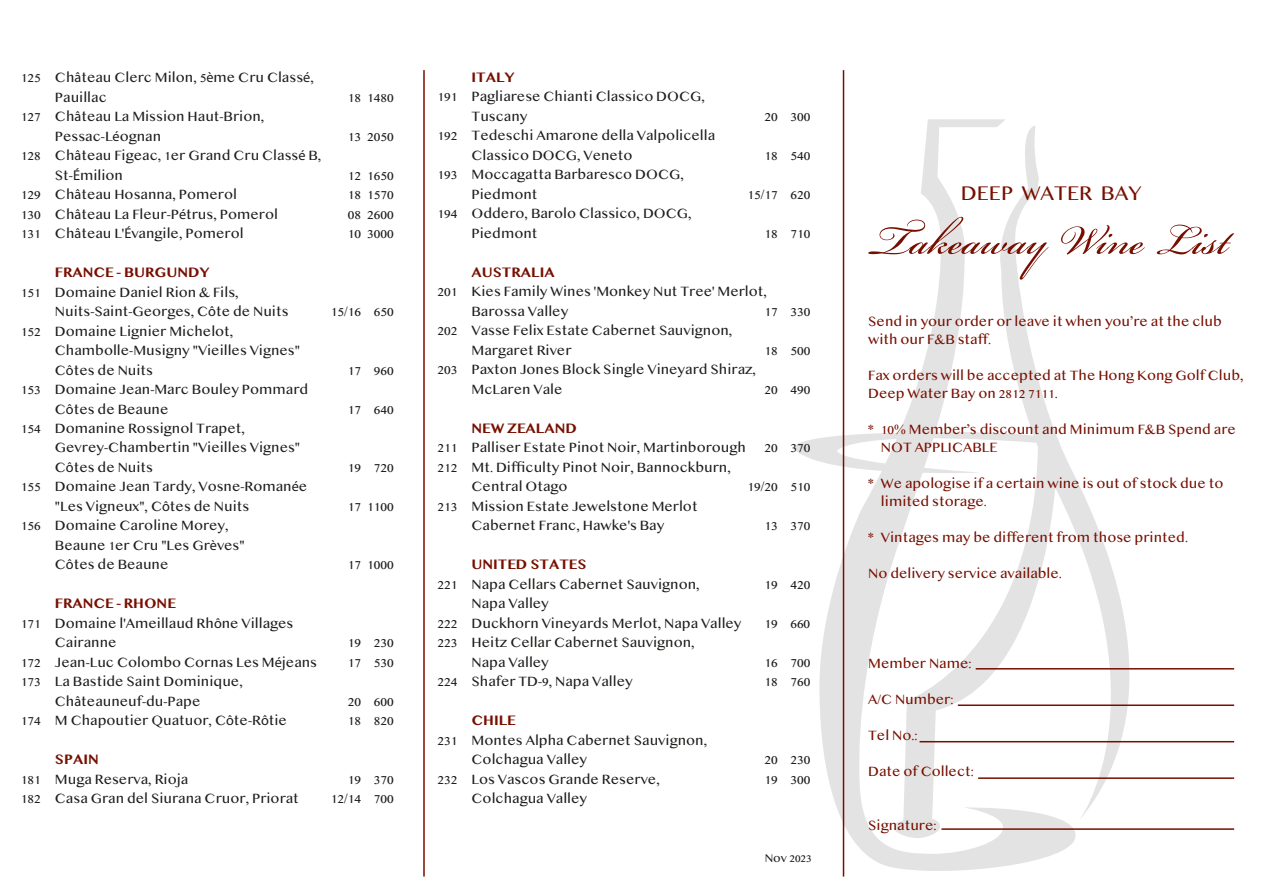
<style>
.page{position:relative;width:1263px;height:893px;background:#fff}
.page>*{position:absolute;margin:0;border:0;box-sizing:border-box;transform-origin:0 0}
.t1{font:64.5px "Bickham Script Pro";color:#770f00}
.t2{font:21px "Telugu MN";color:#770f00}
.t3{font:14.25px/19.5px "Telugu MN";color:#1d1d1b}
.t4{font:14.25px/18px "Telugu MN";color:#770f00}
.t5{font:700 14.25px "Telugu MN";color:#770f00}
.t6{font:12px "Telugu MN";color:#1d1d1b}
.s1{font-family:"Myriad Pro"}
</style>
<div class="page">
<svg style="left:842px;top:119px;width:233px;height:758px"></svg>
<svg style="left:992px;top:125px;width:181px;height:696px"></svg>
<svg style="left:794px;top:429px;width:264px;height:409px"></svg>
<hr style="left:976px;top:668px;width:258px;height:1px;background:#770f00">
<hr style="left:958px;top:704px;width:276px;height:2px;background:#770f00">
<hr style="left:919px;top:741px;width:315px;height:1px;background:#770f00">
<hr style="left:978px;top:777px;width:256px;height:2px;background:#770f00">
<hr style="left:941px;top:828px;width:293px;height:2px;background:#770f00">
<hr style="left:423px;top:70px;width:2px;height:806px;background:#770f00">
<hr style="left:843px;top:70px;width:1px;height:806px;background:#770f00">
<p class="t3" style="left:55px;top:67px;width:260px;text-indent:-34px">125 Ch<span class="s1">â</span>teau Clerc Milon, 5<span class="s1">è</span>me Cru Class<span class="s1">é</span>,<br>Pauillac</p>
<p class="t3" style="left:55px;top:106px;width:211px;text-indent:-34px">127 Ch<span class="s1">â</span>teau La Mission Haut-Brion,<br>Pessac-L<span class="s1">é</span>ognan</p>
<p class="t3" style="left:55px;top:145px;width:268px;text-indent:-34px">128 Ch<span class="s1">â</span>teau Figeac, 1er Grand Cru Class<span class="s1">é</span> B,<br>St-<span class="s1">É</span>milion</p>
<p class="t3" style="left:348px;top:87px;width:47px">18 1480</p>
<p class="t3" style="left:348px;top:126px;width:47px">13 2050</p>
<p class="t3" style="left:348px;top:165px;width:47px">12 1650</p>
<p class="t3" style="left:21px;top:184px;width:218px">129 Ch<span class="s1">â</span>teau Hosanna, Pomerol</p>
<p class="t3" style="left:348px;top:184px;width:47px">18 1570</p>
<p class="t3" style="left:21px;top:204px;width:259px">130 Ch<span class="s1">â</span>teau La Fleur-P<span class="s1">é</span>trus, Pomerol</p>
<p class="t3" style="left:348px;top:204px;width:47px">08 2600</p>
<p class="t3" style="left:21px;top:223px;width:224px">131 Ch<span class="s1">â</span>teau L'<span class="s1">É</span>vangile, Pomerol</p>
<p class="t3" style="left:348px;top:223px;width:47px">10 3000</p>
<p class="t5" style="left:55px;top:264px;width:156px">FRANCE - BURGUNDY</p>
<p class="t3" style="left:55px;top:282px;width:235px;text-indent:-34px">151 Domaine Daniel Rion &amp; Fils,<br>Nuits-Saint-Georges, C<span class="s1">ô</span>te de Nuits</p>
<p class="t3" style="left:331px;top:301px;width:64px">15/16 650</p>
<p class="t5" style="left:472px;top:69px;width:45px">ITALY</p>
<p class="t3" style="left:472px;top:87px;width:235px;text-indent:-34px">191 Pagliarese Chianti Classico DOCG,<br>Tuscany</p>
<p class="t3" style="left:472px;top:126px;width:245px;text-indent:-34px">192 Tedeschi Amarone della Valpolicella<br>Classico DOCG, Veneto</p>
<p class="t3" style="left:472px;top:165px;width:214px;text-indent:-34px">193 Moccagatta Barbaresco DOCG,<br>Piedmont</p>
<p class="t3" style="left:472px;top:204px;width:222px;text-indent:-34px">194 Oddero, Barolo Classico, DOCG,<br>Piedmont</p>
<p class="t3" style="left:764px;top:106px;width:47px">20 300</p>
<p class="t3" style="left:764px;top:145px;width:47px">18 540</p>
<p class="t3" style="left:748px;top:184px;width:64px">15/17 620</p>
<p class="t3" style="left:764px;top:223px;width:47px">18 710</p>
<p class="t5" style="left:472px;top:263px;width:85px">AUSTRALIA</p>
<p class="t3" style="left:472px;top:282px;width:297px;text-indent:-34px">201 Kies Family Wines 'Monkey Nut Tree' Merlot,<br>Barossa Valley</p>
<p class="t3" style="left:764px;top:301px;width:47px">17 330</p>
<p class="t3" style="left:55px;top:321px;width:247px;text-indent:-34px">152 Domaine Lignier Michelot,<br>Chambolle-Musigny "Vieilles Vignes"<br>C<span class="s1">ô</span>tes de Nuits</p>
<p class="t3" style="left:55px;top:379px;width:255px;text-indent:-34px">153 Domaine Jean-Marc Bouley Pommard<br>C<span class="s1">ô</span>tes de Beaune</p>
<p class="t3" style="left:348px;top:360px;width:47px">17 960</p>
<p class="t3" style="left:348px;top:399px;width:47px">17 640</p>
<p class="t3" style="left:472px;top:321px;width:262px;text-indent:-34px">202 Vasse Felix Estate Cabernet Sauvignon,<br>Margaret River</p>
<p class="t3" style="left:472px;top:359px;width:286px;text-indent:-34px">203 Paxton Jones Block Single Vineyard Shiraz,<br>McLaren Vale</p>
<p class="t3" style="left:764px;top:340px;width:47px">18 500</p>
<p class="t3" style="left:764px;top:379px;width:47px">20 490</p>
<p class="t3" style="left:55px;top:418px;width:247px;text-indent:-34px">154 Domanine Rossignol Trapet,<br>Gevrey-Chambertin "Vieilles Vignes"<br>C<span class="s1">ô</span>tes de Nuits</p>
<p class="t3" style="left:55px;top:477px;width:254px;text-indent:-34px">155 Domaine Jean Tardy, Vosne-Roman<span class="s1">é</span>e "Les Vigneux", C<span class="s1">ô</span>tes de Nuits</p>
<p class="t3" style="left:55px;top:516px;width:191px;text-indent:-34px">156 Domaine Caroline Morey,<br>Beaune 1er Cru "Les Gr<span class="s1">è</span>ves"<br>C<span class="s1">ô</span>tes de Beaune</p>
<p class="t3" style="left:348px;top:457px;width:47px">19 720</p>
<p class="t3" style="left:348px;top:496px;width:47px">17 1100</p>
<p class="t3" style="left:348px;top:555px;width:47px">17 1000</p>
<p class="t5" style="left:55px;top:595px;width:122px">FRANCE - RHONE</p>
<p class="t3" style="left:21px;top:613px;width:274px">171 Domaine l'Ameillaud Rh<span class="s1">ô</span>ne Villages</p>
<p class="t3" style="left:55px;top:633px;width:63px">Cairanne</p>
<p class="t3" style="left:348px;top:633px;width:47px">19 230</p>
<p class="t3" style="left:21px;top:652px;width:298px">172 Jean-Luc Colombo Cornas Les M<span class="s1">é</span>jeans</p>
<p class="t3" style="left:348px;top:652px;width:47px">17 530</p>
<p class="t3" style="left:21px;top:672px;width:223px;text-align:center">173 La Bastide Saint Dominique,<br>Ch<span class="s1">â</span>teauneuf-du-Pape</p>
<p class="t3" style="left:348px;top:691px;width:47px">20 600</p>
<p class="t3" style="left:21px;top:711px;width:268px">174 M Chapoutier Quatuor, C<span class="s1">ô</span>te-R<span class="s1">ô</span>tie</p>
<p class="t3" style="left:348px;top:711px;width:47px">18 820</p>
<p class="t5" style="left:55px;top:751px;width:45px">SPAIN</p>
<p class="t3" style="left:21px;top:769px;width:169px">181 Muga Reserva, Rioja</p>
<p class="t3" style="left:348px;top:769px;width:47px">19 370</p>
<p class="t3" style="left:21px;top:789px;width:280px">182 Casa Gran del Siurana Cruor, Priorat</p>
<p class="t3" style="left:331px;top:789px;width:64px">12/14 700</p>
<p class="t5" style="left:472px;top:419px;width:107px">NEW ZEALAND</p>
<p class="t3" style="left:437px;top:437px;width:310px">211 Palliser Estate Pinot Noir, Martinborough</p>
<p class="t3" style="left:764px;top:437px;width:47px">20 370</p>
<p class="t3" style="left:472px;top:457px;width:261px;text-indent:-34px">212 Mt. Difficulty Pinot Noir, Bannockburn,<br>Central Otago</p>
<p class="t3" style="left:748px;top:476px;width:64px">19/20 510</p>
<p class="t3" style="left:437px;top:496px;width:262px;text-align:center">213 Mission Estate Jewelstone Merlot<br>Cabernet Franc, Hawke's Bay</p>
<p class="t3" style="left:764px;top:515px;width:47px">13 370</p>
<p class="t5" style="left:472px;top:556px;width:116px">UNITED STATES</p>
<p class="t3" style="left:437px;top:574px;width:264px">221 Napa Cellars Cabernet Sauvignon,</p>
<p class="t3" style="left:764px;top:574px;width:47px">19 420</p>
<p class="t3" style="left:437px;top:593px;width:305px;text-indent:34px">Napa Valley<br>222 Duckhorn Vineyards Merlot, Napa Valley</p>
<p class="t3" style="left:764px;top:613px;width:47px">19 660</p>
<p class="t3" style="left:472px;top:632px;width:225px;text-indent:-34px">223 Heitz Cellar Cabernet Sauvignon,<br>Napa Valley</p>
<p class="t3" style="left:764px;top:652px;width:47px">16 700</p>
<p class="t3" style="left:437px;top:671px;width:197px">224 Shafer TD-9, Napa Valley</p>
<p class="t3" style="left:764px;top:671px;width:47px">18 760</p>
<p class="t5" style="left:472px;top:712px;width:46px">CHILE</p>
<p class="t3" style="left:472px;top:730px;width:237px;text-indent:-34px">231 Montes Alpha Cabernet Sauvignon,<br>Colchagua Valley</p>
<p class="t3" style="left:764px;top:749px;width:47px">20 230</p>
<p class="t3" style="left:437px;top:769px;width:224px">232 Los Vascos Grande Reserve,</p>
<p class="t3" style="left:764px;top:769px;width:47px">19 300</p>
<p class="t3" style="left:472px;top:788px;width:117px">Colchagua Valley</p>
<h2 class="t2" style="left:961px;top:180px;width:182px">DEEP WATER BAY</h2>
<h1 class="t1" style="left:870px;top:194px;width:360px">Takeaway Wine List</h1>
<p class="t4" style="left:868px;top:312px;width:355px">Send in your order or leave it when you’re at the club with our F&amp;B staff.</p>
<p class="t4" style="left:868px;top:366px;width:377px">Fax orders will be accepted at The Hong Kong Golf Club,<br>Deep Water Bay on 2812 7111.</p>
<p class="t4" style="left:881px;top:420px;width:356px;text-indent:-13px">* 10% Member’s discount and Minimum F&amp;B Spend are<br>NOT APPLICABLE</p>
<p class="t4" style="left:881px;top:474px;width:344px;text-indent:-13px">* We apologise if a certain wine is out of stock due to limited storage.</p>
<p class="t4" style="left:868px;top:528px;width:321px">* Vintages may be different from those printed.</p>
<p class="t4" style="left:868px;top:564px;width:195px">No delivery service available.</p>
<p class="t4" style="left:868px;top:654px;width:105px">Member Name:</p>
<p class="t4" style="left:868px;top:690px;width:87px">A/C Number:</p>
<p class="t4" style="left:868px;top:726px;width:51px">Tel No.:</p>
<p class="t4" style="left:868px;top:762px;width:107px">Date of Collect:</p>
<p class="t4" style="left:868px;top:816px;width:70px">Signature:</p>
<p class="t6" style="left:765px;top:851px;width:49px">Nov 2023</p>
</div>
